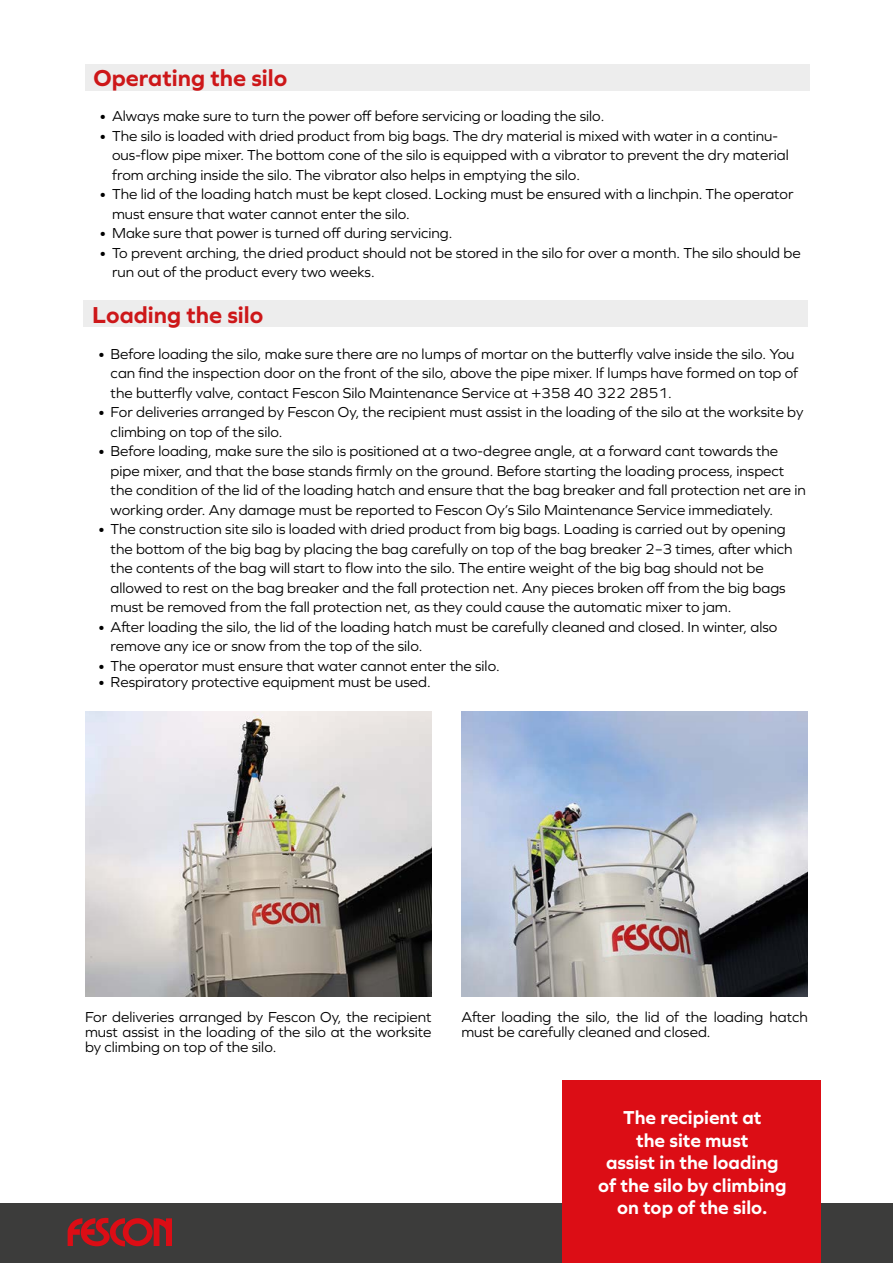
<style>
.page{position:relative;width:893px;height:1263px;background:#fff}
.page>*{position:absolute;margin:0;border:0;box-sizing:border-box;transform-origin:0 0}
.t1{font:700 24px "Graphie";color:#cd1719}
.t2{font:700 19.5px/22.5px "Graphie";color:#fff;text-align:center}
.t3{font:15px/19.5px "Graphie";color:#000}
</style>
<div class="page">
<div style="left:84px;top:300px;width:724px;height:27px;background:#ededed"></div>
<img style="left:461px;top:712px;width:347px;height:285px">
<img style="left:85px;top:712px;width:347px;height:285px">
<div style="left:85px;top:64px;width:724px;height:27px;background:#ededed"></div>
<div style="left:0;top:1204px;width:893px;height:59px;background:#3c3c3b"></div>
<svg style="left:68px;top:1217px;width:104px;height:29px"></svg>
<div style="left:562px;top:1081px;width:259px;height:182px;background:#dc0d15"></div>
<h1 class="t1" style="left:94px;top:64px;width:195px">Operating the silo</h1>
<p class="t3" style="left:99px;top:106px;width:507px">• Always make sure to turn the power off before servicing or loading the silo.</p>
<p class="t3" style="left:112px;top:125px;width:678px;text-indent:-13px">• The silo is loaded with dried product from big bags. The dry material is mixed with water in a continu&shy;ous-flow pipe mixer. The bottom cone of the silo is equipped with a vibrator to prevent the dry material from arching inside the silo. The vibrator also helps in emptying the silo.</p>
<p class="t3" style="left:112px;top:184px;width:683px;text-indent:-13px">• The lid of the loading hatch must be kept closed. Locking must be ensured with a linchpin. The operator must ensure that water cannot enter the silo.</p>
<p class="t3" style="left:99px;top:223px;width:355px">• Make sure that power is turned off during servicing.</p>
<p class="t3" style="left:112px;top:242px;width:690px;text-indent:-13px">• To prevent arching, the dried product should not be stored in the silo for over a month. The silo should be run out of the product every two weeks.</p>
<h1 class="t1" style="left:92px;top:300px;width:173px">Loading the silo</h1>
<p class="t3" style="left:111px;top:344px;width:689px;text-indent:-13px">• Before loading the silo, make sure there are no lumps of mortar on the butterfly valve inside the silo. You can find the inspection door on the front of the silo, above the pipe mixer. If lumps have formed on top of the butterfly valve, contact Fescon Silo Maintenance Service at +358 40 322 2851.</p>
<p class="t3" style="left:111px;top:402px;width:694px;text-indent:-13px">• For deliveries arranged by Fescon Oy, the recipient must assist in the loading of the silo at the worksite by climbing on top of the silo.</p>
<p class="t3" style="left:111px;top:441px;width:697px;text-indent:-13px">• Before loading, make sure the silo is positioned at a two-degree angle, at a forward cant towards the pipe mixer, and that the base stands firmly on the ground. Before starting the loading process, inspect the condition of the lid of the loading hatch and ensure that the bag breaker and fall protection net are in working order. Any damage must be reported to Fescon Oy’s Silo Maintenance Service immediately.</p>
<p class="t3" style="left:111px;top:519px;width:683px;text-indent:-13px">• The construction site silo is loaded with dried product from big bags. Loading is carried out by opening the bottom of the big bag by placing the bag carefully on top of the bag breaker 2–3 times, after which the contents of the bag will start to flow into the silo. The entire weight of the big bag should not be allowed to rest on the bag breaker and the fall protection net. Any pieces broken off from the big bags must be removed from the fall protection net, as they could cause the automatic mixer to jam.</p>
<p class="t3" style="left:111px;top:617px;width:668px;text-indent:-13px">• After loading the silo, the lid of the loading hatch must be carefully cleaned and closed. In winter, also remove any ice or snow from the top of the silo.</p>
<p class="t3" style="left:98px;top:656px;width:403px">• The operator must ensure that water cannot enter the silo.</p>
<p class="t3" style="left:98px;top:672px;width:334px">• Respiratory protective equipment must be used.</p>
<p class="t3" style="left:85px;top:1009px;width:348px;line-height:15px;text-align:justify">For deliveries arranged by Fescon Oy, the recipient must assist in the loading of the silo at the worksite by climbing on top of the silo.</p>
<p class="t3" style="left:461px;top:1009px;width:348px;line-height:15px">After loading the silo, the lid of the loading hatch must be carefully cleaned and closed.</p>
<h2 class="t2" style="left:598px;top:1106px;width:190px">The recipient at<br>the site must<br>assist in the loading of the silo by climbing on top of the silo.</h2>
</div>
